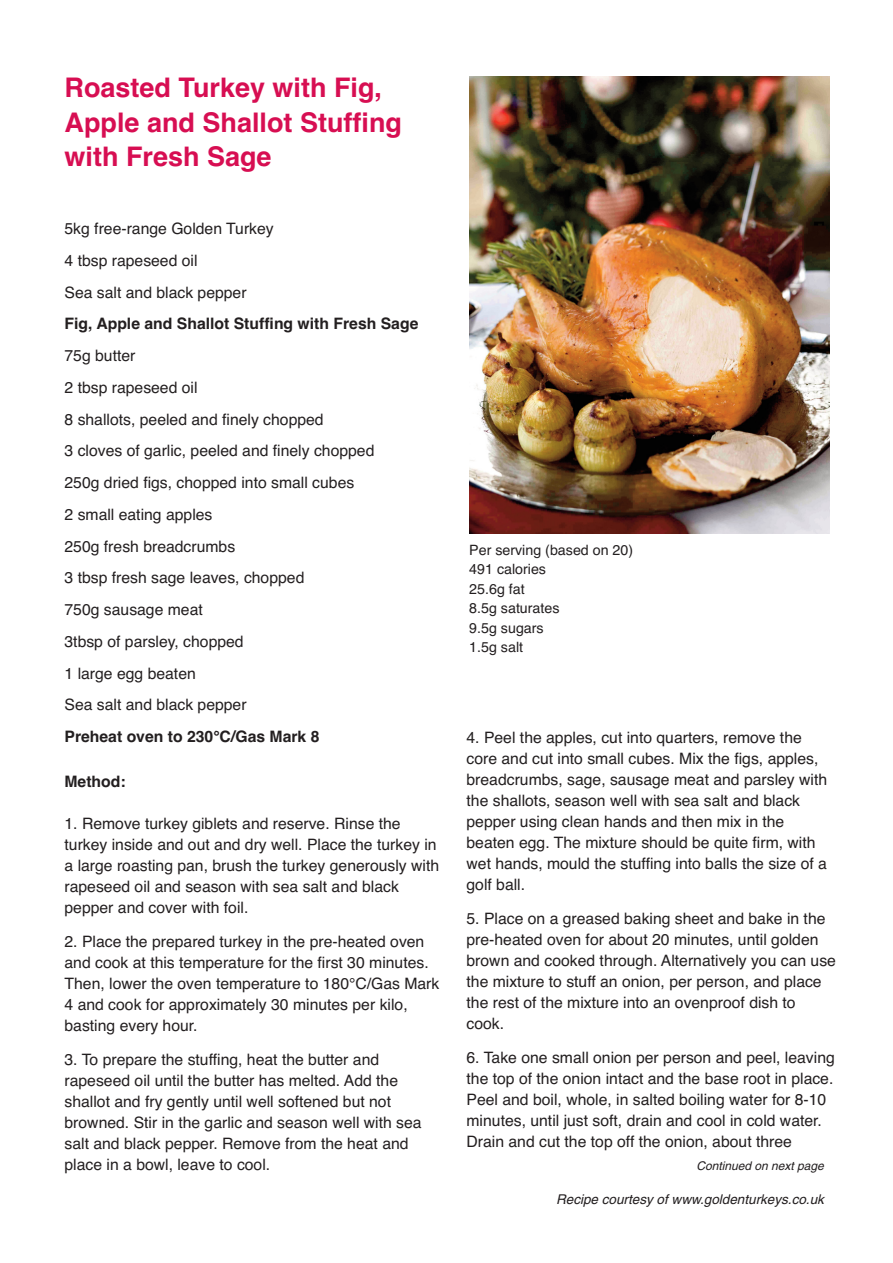
<style>
.page{position:relative;width:893px;height:1263px;background:#fff}
.page>*{position:absolute;margin:0;border:0;box-sizing:border-box;transform-origin:0 0}
.t1{font:700 27px/34.5px "Helvetica";color:#d70e52}
.t2{font:15.75px/21px "Helvetica";color:#231f20}
.t3{font:700 15.75px "Helvetica";color:#231f20}
.t4{font:14.25px/19.5px "Helvetica";color:#231f20}
.t5{font:italic 13.5px "Helvetica";color:#231f20}
.t6{font:italic 12px "Helvetica";color:#231f20}
</style>
<div class="page">
<img style="left:469px;top:77px;width:360px;height:456px">
<h1 class="t1" style="left:65px;top:73px;width:339px">Roasted Turkey with Fig,<br>Apple and Shallot Stuffing with Fresh Sage</h1>
<p class="t2" style="left:65px;top:214px;width:211px;line-height:31.8px">5kg free-range Golden Turkey<br>4 tbsp rapeseed oil<br>Sea salt and black pepper</p>
<p class="t3" style="left:65px;top:318px;width:355px">Fig, Apple and Shallot Stuffing with Fresh Sage</p>
<p class="t2" style="left:65px;top:341px;width:311px;line-height:31.8px">75g butter<br>2 tbsp rapeseed oil<br>8 shallots, peeled and finely chopped<br>3 cloves of garlic, peeled and finely chopped<br>250g dried figs, chopped into small cubes<br>2 small eating apples<br>250g fresh breadcrumbs<br>3 tbsp fresh sage leaves, chopped<br>750g sausage meat<br>3tbsp of parsley, chopped<br>1 large egg beaten<br>Sea salt and black pepper</p>
<p class="t3" style="left:65px;top:731px;width:256px">Preheat oven to 230°C/Gas Mark 8</p>
<p class="t3" style="left:65px;top:776px;width:63px">Method:</p>
<p class="t2" style="left:65px;top:815px;width:376px">1. Remove turkey giblets and reserve. Rinse the turkey inside and out and dry well. Place the turkey in a large roasting pan, brush the turkey generously with rapeseed oil and season with sea salt and black pepper and cover with foil.</p>
<p class="t2" style="left:65px;top:933px;width:376px">2. Place the prepared turkey in the pre-heated oven and cook at this temperature for the first 30 minutes.<br>Then, lower the oven temperature to 180°C/Gas Mark 4 and cook for approximately 30 minutes per kilo, basting every hour.</p>
<p class="t2" style="left:65px;top:1050px;width:359px">3. To prepare the stuffing, heat the butter and rapeseed oil until the butter has melted. Add the shallot and fry gently until well softened but not browned. Stir in the garlic and season well with sea salt and black pepper. Remove from the heat and place in a bowl, leave to cool.</p>
<p class="t4" style="left:469px;top:541px;width:165px">Per serving (based on 20)<br>491 calories<br>25.6g fat<br>8.5g saturates<br>9.5g sugars<br>1.5g salt</p>
<p class="t2" style="left:466px;top:729px;width:362px">4. Peel the apples, cut into quarters, remove the core and cut into small cubes. Mix the figs, apples, breadcrumbs, sage, sausage meat and parsley with the shallots, season well with sea salt and black pepper using clean hands and then mix in the beaten egg. The mixture should be quite firm, with wet hands, mould the stuffing into balls the size of a golf ball.</p>
<p class="t2" style="left:466px;top:909px;width:371px">5. Place on a greased baking sheet and bake in the pre-heated oven for about 20 minutes, until golden brown and cooked through. Alternatively you can use the mixture to stuff an onion, per person, and place the rest of the mixture into an ovenproof dish to cook.</p>
<p class="t2" style="left:466px;top:1048px;width:370px">6. Take one small onion per person and peel, leaving the top of the onion intact and the base root in place.<br>Peel and boil, whole, in salted boiling water for 8-10 minutes, until just soft, drain and cool in cold water.<br>Drain and cut the top off the onion, about three</p>
<p class="t6" style="left:696px;top:1162px;width:131px">Continued on next page</p>
<p class="t5" style="left:556px;top:1194px;width:269px">Recipe courtesy of www.goldenturkeys.co.uk</p>
</div>
